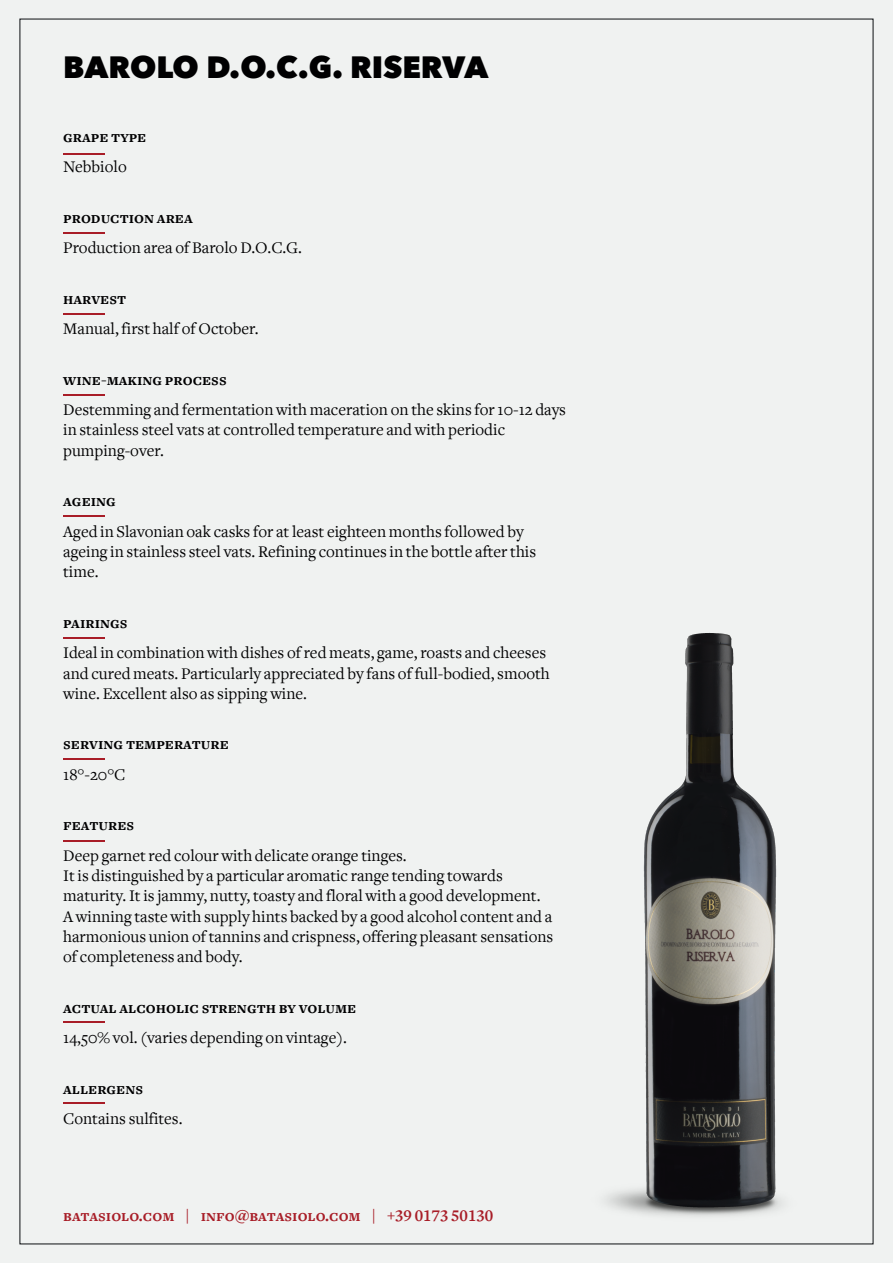
<style>
.page{position:relative;width:893px;height:1263px;background:#f0f2f1}
.page>*{position:absolute;margin:0;border:0;box-sizing:border-box;transform-origin:0 0}
.t1{font:800 30.75px "Avenir Next";color:#000001}
.t2{font:16.8px/20.2px "Freight Text";color:#000001}
.t3{font:16.8px "Freight Text Bold SC";color:#000001}
.t4{font:16.8px "Freight Text Bold SC";color:#a81d27}
</style>
<div class="page">
<img style="left:605px;top:632px;width:177px;height:585px">
<hr style="left:63px;top:232px;width:41px;height:2px;background:#a81d27">
<hr style="left:63px;top:314px;width:41px;height:1px;background:#a81d27">
<hr style="left:63px;top:394px;width:41px;height:2px;background:#a81d27">
<hr style="left:63px;top:515px;width:41px;height:2px;background:#a81d27">
<hr style="left:63px;top:637px;width:41px;height:1px;background:#a81d27">
<hr style="left:63px;top:758px;width:41px;height:2px;background:#a81d27">
<hr style="left:63px;top:840px;width:41px;height:2px;background:#a81d27">
<hr style="left:63px;top:1021px;width:41px;height:1px;background:#a81d27">
<hr style="left:63px;top:1102px;width:41px;height:2px;background:#a81d27">
<hr style="left:63px;top:153px;width:41px;height:2px;background:#a81d27">
<h1 class="t1" style="left:63px;top:48px;width:426px">BAROLO D.O.C.G. RISERVA</h1>
<p class="t3" style="left:63px;top:127px;width:85px">grape type</p>
<p class="t2" style="left:63px;top:157px;width:65px">Nebbiolo</p>
<p class="t3" style="left:63px;top:208px;width:131px">production area</p>
<p class="t2" style="left:63px;top:238px;width:240px">Production area of Barolo D.O.C.G.</p>
<p class="t3" style="left:63px;top:289px;width:65px">harvest</p>
<p class="t2" style="left:63px;top:319px;width:197px">Manual, first half of October.</p>
<p class="t3" style="left:63px;top:370px;width:165px">wine-making process</p>
<p class="t2" style="left:63px;top:400px;width:504px">Destemming and fermentation with maceration on the skins for 10-12 days in stainless steel vats at controlled temperature and with periodic pumping-over.</p>
<p class="t3" style="left:63px;top:492px;width:54px">ageing</p>
<p class="t2" style="left:63px;top:521px;width:475px">Aged in Slavonian oak casks for at least eighteen months followed by ageing in stainless steel vats. Refining continues in the bottle after this time.</p>
<p class="t3" style="left:63px;top:613px;width:66px">pairings</p>
<p class="t2" style="left:63px;top:643px;width:488px">Ideal in combination with dishes of red meats, game, roasts and cheeses and cured meats. Particularly appreciated by fans of full-bodied, smooth wine. Excellent also as sipping wine.</p>
<p class="t3" style="left:63px;top:735px;width:167px">serving temperature</p>
<p class="t2" style="left:63px;top:764px;width:64px">18°-20°C</p>
<p class="t3" style="left:63px;top:816px;width:73px">features</p>
<p class="t2" style="left:63px;top:845px;width:492px">Deep garnet red colour with delicate orange tinges.<br>It is distinguished by a particular aromatic range tending towards maturity. It is jammy, nutty, toasty and floral with a good development.<br>A winning taste with supply hints backed by a good alcohol content and a harmonious union of tannins and crispness, offering pleasant sensations of completeness and body.</p>
<p class="t3" style="left:63px;top:998px;width:295px">actual alcoholic strength by volume</p>
<p class="t2" style="left:63px;top:1028px;width:285px">14,50% vol. (varies depending on vintage).</p>
<p class="t3" style="left:63px;top:1079px;width:82px">allergens</p>
<p class="t2" style="left:63px;top:1109px;width:121px">Contains sulfites.</p>
<p class="t4" style="left:63px;top:1206px;width:432px">batasiolo.com | info@batasiolo.com | +39 0173 50130</p>
</div>
